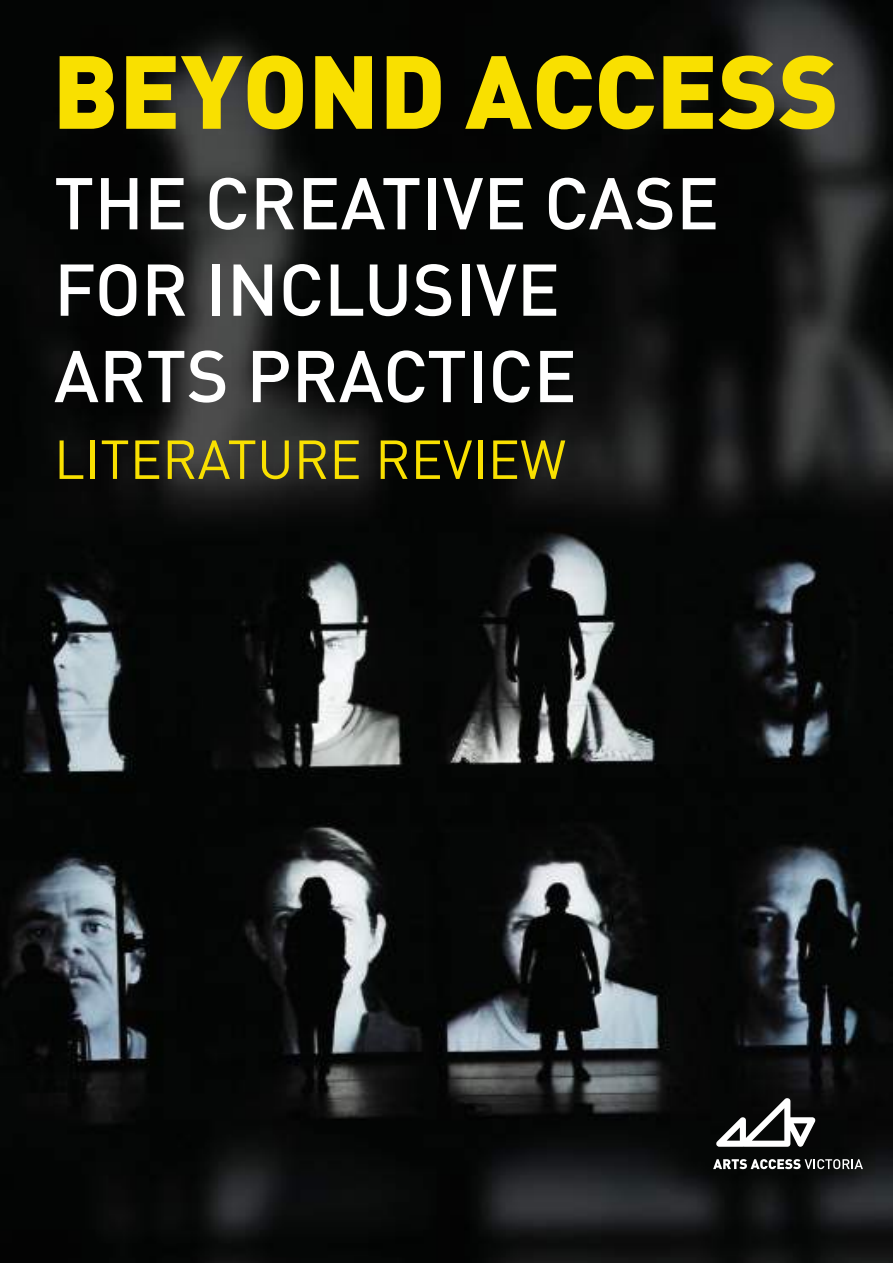
<style>
.page{position:relative;width:893px;height:1263px;background:#fff}
.page>*{position:absolute;margin:0;border:0;box-sizing:border-box;transform-origin:0 0}
.t1{font:900 102px "DIN";color:#f9e000}
.t2{font:500 72px/86.4px "DIN";color:#fff}
.t3{font:54px "DIN";color:#f9e000}
</style>
<div class="page">
<img style="left:0;top:0;width:893px;height:1263px">
<svg style="left:716px;top:1098px;width:99px;height:49px"></svg>
<svg style="left:713px;top:1159px;width:150px;height:10px"></svg>
<h1 class="t1" style="left:52px;top:24px;width:788px">BEYOND ACCESS</h1>
<p class="t2" style="left:54px;top:158px;width:667px">THE CREATIVE CASE<br>FOR INCLUSIVE<br>ARTS PRACTICE</p>
<p class="t3" style="left:54px;top:426px;width:514px">LITERATURE REVIEW</p>
</div>
